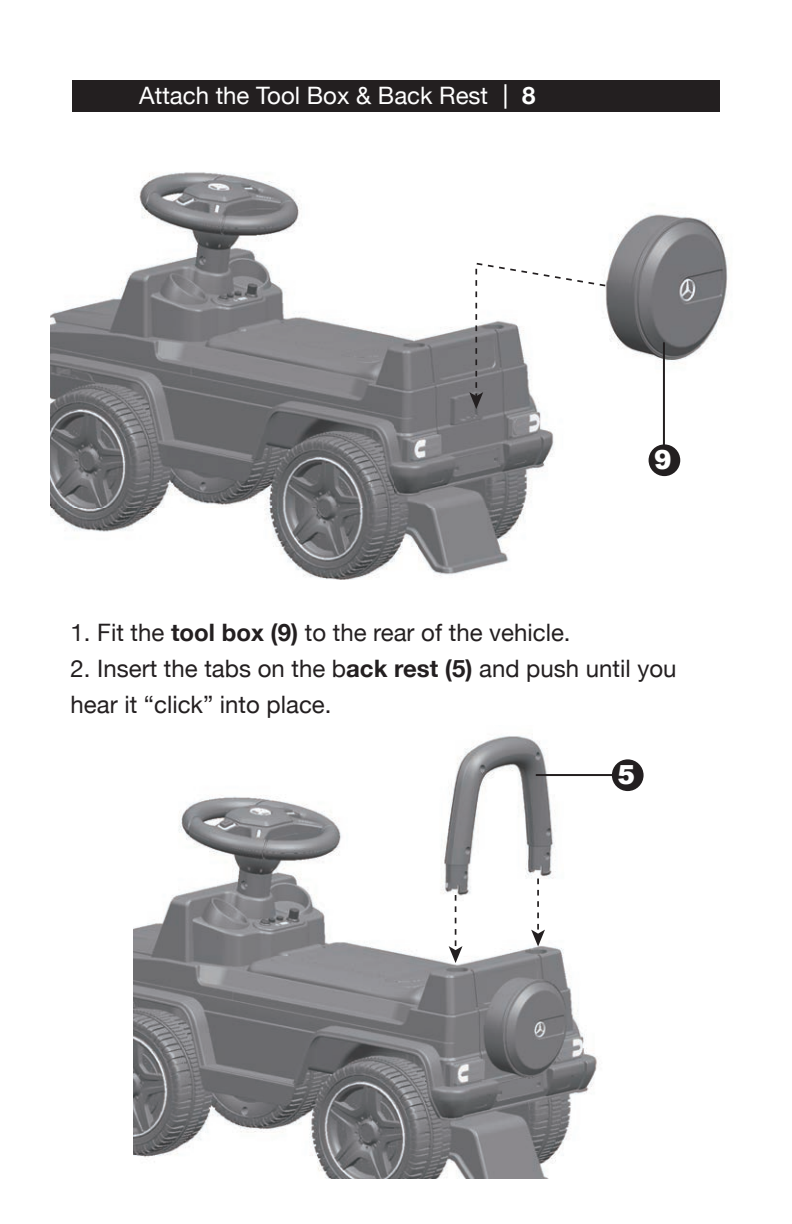
<style>
.page{position:relative;width:792px;height:1224px;background:#fff}
.page>*{position:absolute;margin:0;border:0;box-sizing:border-box;transform-origin:0 0}
.t1{font:900 26.4px "Arial";color:#fff}
.t2{font:24px/36px "Helvetica Neue";color:#231f20}
.t3{font:24px "Helvetica Neue";color:#fff}
.t4{font:700 24px "Helvetica Neue";color:#fff}
.s1{font-weight:700}
</style>
<div class="page">
<div style="left:72px;top:81px;width:648px;height:31px;background:#231f20"></div>
<hr style="left:504px;top:84px;width:2px;height:25px;background:#fff">
<img style="left:51px;top:172px;width:677px;height:407px">
<svg style="left:469px;top:263px;width:136px;height:146px"></svg>
<hr style="left:663px;top:342px;width:2px;height:121px;background:#231f20">
<div style="left:649px;top:444px;width:31px;height:32px;background:#231f20;border-radius:50%"></div>
<img style="left:134px;top:736px;width:463px;height:443px">
<svg style="left:537px;top:890px;width:2px;height:17px"></svg>
<svg style="left:531px;top:924px;width:14px;height:23px"></svg>
<svg style="left:455px;top:895px;width:1px;height:17px"></svg>
<svg style="left:449px;top:929px;width:13px;height:34px"></svg>
<hr style="left:536px;top:774px;width:99px;height:2px;background:#231f20">
<div style="left:612px;top:759px;width:32px;height:32px;background:#231f20;border-radius:50%"></div>
<p class="t3" style="left:139px;top:78px;width:350px">Attach the Tool Box &amp; Back Rest</p>
<p class="t4" style="left:522px;top:77px;width:15px">8</p>
<p class="t1" style="left:654px;top:441px;width:19px">9</p>
<p class="t2" style="left:71px;top:616px;width:502px">1. Fit the <span class="s1">tool box (9)</span> to the rear of the vehicle.</p>
<p class="t2" style="left:71px;top:652px;width:607px">2. Insert the tabs on the b<span class="s1">ack rest (5)</span> and push until you hear it “click” into place.</p>
<p class="t1" style="left:618px;top:756px;width:19px">5</p>
</div>
